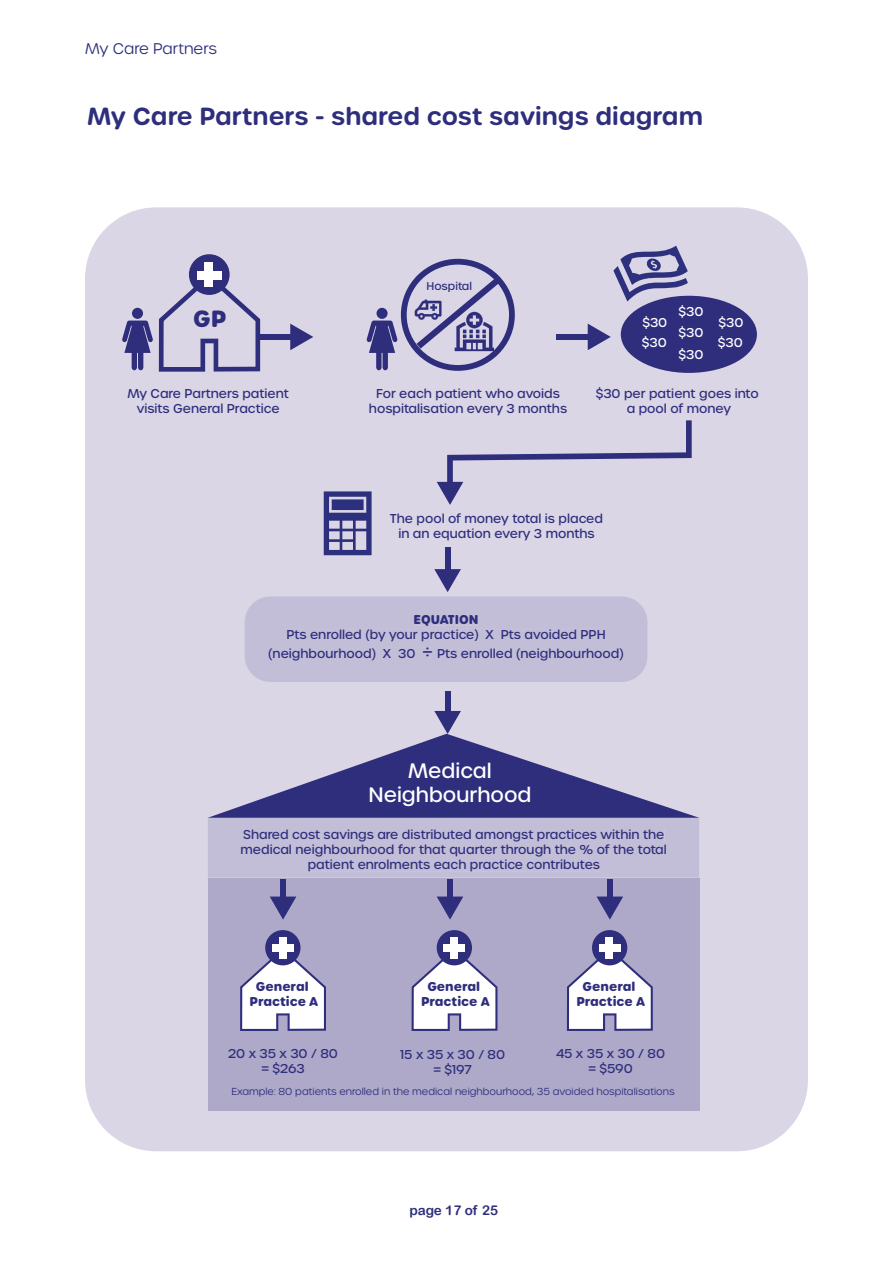
<style>
.page{position:relative;width:893px;height:1263px;background:#fff}
.page>*{position:absolute;margin:0;border:0;box-sizing:border-box;transform-origin:0 0}
.t1{font:600 24px "Urbane Rounded";color:#2e2e7d}
.t2{font:700 22.8px "Urbane Rounded";color:#2e2e7d}
.t3{font:500 20.1px/24.2px "Urbane";color:#fff;text-align:center}
.t4{font:300 15px "Urbane Rounded";color:#2e2e7d}
.t5{font:13.5px "Arial Rounded MT Bold";color:#2e2e7d}
.t6{font:500 12.45px/14.9px "Urbane";color:#2e2e7d;text-align:center}
.t7{font:700 12.45px/14.9px "Urbane Rounded";color:#2e2e7d;text-align:center}
.t8{font:500 12.45px/20.9px "Urbane";color:#fff}
.t9{font:500 10.8px "Urbane";color:#2e2e7d}
.t10{font:300 9.75px "Urbane Rounded";color:#2e2e7d}
.s1{font-size:16.5px}
</style>
<div class="page">
<div style="left:85px;top:207px;width:723px;height:944px;background:#dbd6e6;border-radius:71px"></div>
<div style="left:445px;top:691px;width:5px;height:24px;background:#2e2e7d"></div>
<div style="left:208px;top:879px;width:491px;height:232px;background:#aea8c9"></div>
<svg style="left:122px;top:321px;width:31px;height:49px"></svg>
<div style="left:132px;top:308px;width:11px;height:11px;background:#2e2e7d;border-radius:50%"></div>
<svg style="left:159px;top:274px;width:101px;height:98px"></svg>
<div style="left:189px;top:254px;width:41px;height:41px;background:#2e2e7d;border-radius:50%"></div>
<div style="left:205px;top:262px;width:8px;height:25px;background:#fff"></div>
<div style="left:197px;top:271px;width:24px;height:8px;background:#fff"></div>
<div style="left:259px;top:334px;width:35px;height:6px;background:#2e2e7d"></div>
<svg style="left:290px;top:324px;width:23px;height:26px"></svg>
<div style="left:556px;top:334px;width:36px;height:6px;background:#2e2e7d"></div>
<svg style="left:588px;top:324px;width:23px;height:26px"></svg>
<svg style="left:366px;top:259px;width:149px;height:112px"></svg>
<div style="left:445px;top:548px;width:5px;height:25px;background:#2e2e7d"></div>
<div style="left:447px;top:879px;width:6px;height:21px;background:#2e2e7d"></div>
<svg style="left:437px;top:896px;width:26px;height:24px"></svg>
<div style="left:280px;top:879px;width:6px;height:21px;background:#2e2e7d"></div>
<svg style="left:270px;top:896px;width:26px;height:24px"></svg>
<div style="left:607px;top:879px;width:6px;height:21px;background:#2e2e7d"></div>
<svg style="left:596px;top:896px;width:27px;height:24px"></svg>
<svg style="left:324px;top:491px;width:48px;height:64px"></svg>
<svg style="left:245px;top:569px;width:402px;height:113px"></svg>
<div style="left:414px;top:615px;width:64px;height:10px;background:#c3bed7"></div>
<div style="left:287px;top:629px;width:319px;height:12px;background:#c3bed7"></div>
<div style="left:269px;top:649px;width:150px;height:12px;background:#c3bed7"></div>
<div style="left:423px;top:648px;width:10px;height:10px;background:#c3bed7"></div>
<div style="left:438px;top:649px;width:185px;height:12px;background:#c3bed7"></div>
<svg style="left:240px;top:948px;width:86px;height:83px"></svg>
<div style="left:265px;top:930px;width:35px;height:35px;background:#2e2e7d;border-radius:50%"></div>
<div style="left:279px;top:937px;width:7px;height:21px;background:#fff"></div>
<div style="left:272px;top:945px;width:21px;height:7px;background:#fff"></div>
<svg style="left:412px;top:948px;width:85px;height:83px"></svg>
<div style="left:437px;top:930px;width:35px;height:35px;background:#2e2e7d;border-radius:50%"></div>
<div style="left:450px;top:937px;width:8px;height:21px;background:#fff"></div>
<div style="left:444px;top:945px;width:21px;height:7px;background:#fff"></div>
<svg style="left:567px;top:948px;width:86px;height:83px"></svg>
<div style="left:592px;top:930px;width:35px;height:35px;background:#2e2e7d;border-radius:50%"></div>
<div style="left:606px;top:937px;width:7px;height:21px;background:#fff"></div>
<div style="left:599px;top:945px;width:21px;height:7px;background:#fff"></div>
<div style="left:621px;top:296px;width:136px;height:77px;background:#2e2e7d;border-radius:50%"></div>
<svg style="left:613px;top:245px;width:75px;height:57px"></svg>
<svg style="left:437px;top:420px;width:255px;height:85px"></svg>
<svg style="left:208px;top:711px;width:491px;height:166px"></svg>
<p class="t4" style="left:85px;top:39px;width:133px">My Care Partners</p>
<h1 class="t1" style="left:87px;top:100px;width:617px">My Care Partners - shared cost savings diagram</h1>
<h2 class="t2" style="left:193px;top:302px;width:35px">GP</h2>
<p class="t9" style="left:426px;top:279px;width:47px">Hospital</p>
<p class="t6" style="left:127px;top:386px;width:163px">My Care Partners patient visits General Practice</p>
<p class="t6" style="left:369px;top:386px;width:200px">For each patient who avoids hospitalisation every 3 months</p>
<p class="t8" style="left:642px;top:313px;width:26px">$30</p>
<p class="t8" style="left:678px;top:301px;width:26px">$30 $30</p>
<p class="t8" style="left:678px;top:344px;width:26px">$30</p>
<p class="t8" style="left:642px;top:332px;width:26px">$30</p>
<p class="t8" style="left:718px;top:313px;width:27px;line-height:19.6px">$30 $30</p>
<p class="t6" style="left:596px;top:386px;width:164px">$30 per patient goes into a pool of money</p>
<p class="t6" style="left:390px;top:511px;width:215px">The pool of money total is placed in an equation every 3 months</p>
<p class="t7" style="left:414px;top:612px;width:66px">EQUATION</p>
<p class="t6" style="left:268px;top:624px;width:357px;line-height:19.8px">Pts enrolled (by your practice) X Pts avoided PPH (neighbourhood) X 30 <span class="s1">÷</span> Pts enrolled (neighbourhood)</p>
<h3 class="t3" style="left:368px;top:759px;width:165px">Medical<br>Neighbourhood</h3>
<p class="t6" style="left:241px;top:827px;width:428px">Shared cost savings are distributed amongst practices within the medical neighbourhood for that quarter through the % of the total patient enrolments each practice contributes</p>
<p class="t7" style="left:250px;top:979px;width:70px">General<br>Practice A</p>
<p class="t7" style="left:421px;top:979px;width:70px">General<br>Practice A</p>
<p class="t7" style="left:576px;top:979px;width:70px">General<br>Practice A</p>
<p class="t6" style="left:228px;top:1046px;width:111px">20 x 35 x 30 / 80 = $263</p>
<p class="t6" style="left:400px;top:1047px;width:106px">15 x 35 x 30 / 80 = $197</p>
<p class="t6" style="left:556px;top:1046px;width:110px">45 x 35 x 30 / 80 = $590</p>
<p class="t10" style="left:231px;top:1085px;width:445px">Example: 80 patients enrolled in the medical neighbourhood, 35 avoided hospitalisations</p>
<p class="t5" style="left:410px;top:1202px;width:90px">page 17 of 25</p>
</div>
